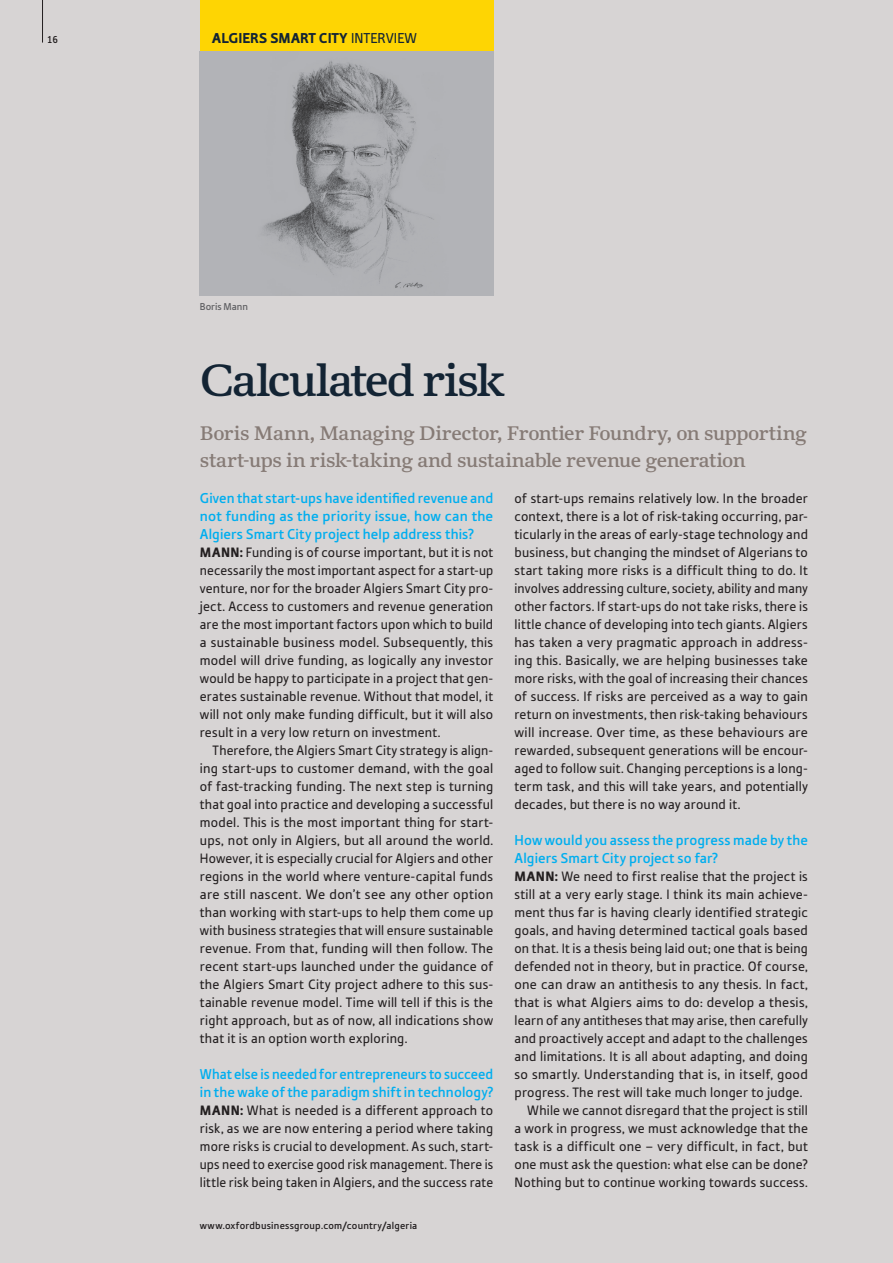
<style>
.page{position:relative;width:893px;height:1263px;background:#d7d4d4}
.page>*{position:absolute;margin:0;border:0;box-sizing:border-box;transform-origin:0 0}
.t1{font:45px "Kunstuff";letter-spacing:-.045em;color:#132434}
.t2{font:19.5px/27px "Kunstuff";letter-spacing:-.015em;color:#867b76}
.t3{font:500 15px/18px "Tabula ITC Std";letter-spacing:.005em;color:#00aeef}
.t4{font:900 15px "Tabula ITC Std";color:#132434}
.t5{font:14.25px/18px "Tabula ITC Std";letter-spacing:.015em;color:#231f20;text-align:justify}
.t6{font:500 10.5px "Tabula ITC Std";letter-spacing:.02em;color:#231f20}
.t7{font:500 10.5px "Tabula ITC Std";color:#636366}
.s1{font-weight:400}
.s2{font-weight:900}
</style>
<div class="page">
<div style="left:200px;top:0;width:293px;height:51px;background:#fed503"></div>
<img style="left:200px;top:51px;width:293px;height:245px">
<hr style="left:42px;top:0;width:1px;height:43px;background:#231f20">
<p class="t6" style="left:47px;top:33px;width:13px">16</p>
<p class="t4" style="left:212px;top:29px;width:206px">ALGIERS SMART CITY <span class="s1">INTERVIEW</span></p>
<p class="t7" style="left:200px;top:300px;width:50px">Boris Mann</p>
<h1 class="t1" style="left:200px;top:353px;width:307px">Calculated risk</h1>
<h2 class="t2" style="left:200px;top:420px;width:608px">Boris Mann, Managing Director, Frontier Foundry, on supporting start-ups in risk-taking and sustainable revenue generation</h2>
<p class="t3" style="left:200px;top:489px;width:295px;text-align:justify">Given that start-ups have identified revenue and not funding as the priority issue, how can the Algiers Smart City project help address this?</p>
<p class="t5" style="left:200px;top:543px;width:295px"><span class="s2">MANN:</span> Funding is of course important, but it is not necessarily the most important aspect for a start-up venture, nor for the broader Algiers Smart City pro&shy;ject. Access to customers and revenue generation are the most important factors upon which to build a sustainable business model. Subsequently, this model will drive funding, as logically any investor would be happy to participate in a project that gen&shy;erates sustainable revenue. Without that model, it will not only make funding difficult, but it will also result in a very low return on investment.</p>
<p class="t5" style="left:200px;top:741px;width:295px;text-indent:13px">Therefore, the Algiers Smart City strategy is align&shy;ing start-ups to customer demand, with the goal of fast-tracking funding. The next step is turning that goal into practice and developing a successful model. This is the most important thing for start&shy;ups, not only in Algiers, but all around the world.<br>However, it is especially crucial for Algiers and other regions in the world where venture-capital funds are still nascent. We don’t see any other option than working with start-ups to help them come up with business strategies that will ensure sustainable revenue. From that, funding will then follow. The recent start-ups launched under the guidance of the Algiers Smart City project adhere to this sus&shy;tainable revenue model. Time will tell if this is the right approach, but as of now, all indications show that it is an option worth exploring.</p>
<p class="t3" style="left:200px;top:1065px;width:295px">What else is needed for entrepreneurs to succeed in the wake of the paradigm shift in technology?</p>
<p class="t5" style="left:200px;top:1101px;width:295px"><span class="s2">MANN:</span> What is needed is a different approach to risk, as we are now entering a period where taking more risks is crucial to development. As such, start&shy;ups need to exercise good risk management. There is little risk being taken in Algiers, and the success rate</p>
<p class="t6" style="left:200px;top:1219px;width:219px">www.oxfordbusinessgroup.com/country/algeria</p>
<p class="t5" style="left:514px;top:489px;width:295px">of start-ups remains relatively low. In the broader context, there is a lot of risk-taking occurring, par&shy;ticularly in the areas of early-stage technology and business, but changing the mindset of Algerians to start taking more risks is a difficult thing to do. It involves addressing culture, society, ability and many other factors. If start-ups do not take risks, there is little chance of developing into tech giants. Algiers has taken a very pragmatic approach in address&shy;ing this. Basically, we are helping businesses take more risks, with the goal of increasing their chances of success. If risks are perceived as a way to gain return on investments, then risk-taking behaviours will increase. Over time, as these behaviours are rewarded, subsequent generations will be encour&shy;aged to follow suit. Changing perceptions is a long&shy;term task, and this will take years, and potentially decades, but there is no way around it.</p>
<p class="t3" style="left:514px;top:831px;width:295px">How would you assess the progress made by the<br>Algiers Smart City project so far?</p>
<p class="t5" style="left:514px;top:867px;width:295px"><span class="s2">MANN:</span> We need to first realise that the project is</p>
<p class="t5" style="left:514px;top:885px;width:295px">still at a very early stage. I think its main achieve-</p>
<p class="t5" style="left:514px;top:903px;width:295px">ment thus far is having clearly identified strategic</p>
<p class="t5" style="left:514px;top:921px;width:295px">goals, and having determined tactical goals based</p>
<p class="t5" style="left:514px;top:939px;width:295px">on that. It is a thesis being laid out; one that is being</p>
<p class="t5" style="left:514px;top:957px;width:295px">defended not in theory, but in practice. Of course,</p>
<p class="t5" style="left:514px;top:975px;width:295px">one can draw an antithesis to any thesis. In fact,</p>
<p class="t5" style="left:514px;top:993px;width:295px">that is what Algiers aims to do: develop a thesis,</p>
<p class="t5" style="left:514px;top:1011px;width:295px">learn of any antitheses that may arise, then carefully</p>
<p class="t5" style="left:514px;top:1029px;width:295px">and proactively accept and adapt to the challenges</p>
<p class="t5" style="left:514px;top:1047px;width:295px">and limitations. It is all about adapting, and doing</p>
<p class="t5" style="left:514px;top:1065px;width:295px">so smartly. Understanding that is, in itself, good</p>
<p class="t5" style="left:514px;top:1083px;width:289px">progress. The rest will take much longer to judge.</p>
<p class="t5" style="left:527px;top:1101px;width:282px">While we cannot disregard that the project is still</p>
<p class="t5" style="left:514px;top:1119px;width:295px">a work in progress, we must acknowledge that the</p>
<p class="t5" style="left:514px;top:1137px;width:295px">task is a difficult one – very difficult, in fact, but</p>
<p class="t5" style="left:514px;top:1155px;width:295px">one must ask the question: what else can be done?</p>
<p class="t5" style="left:514px;top:1173px;width:295px">Nothing but to continue working towards success.</p>
</div>
